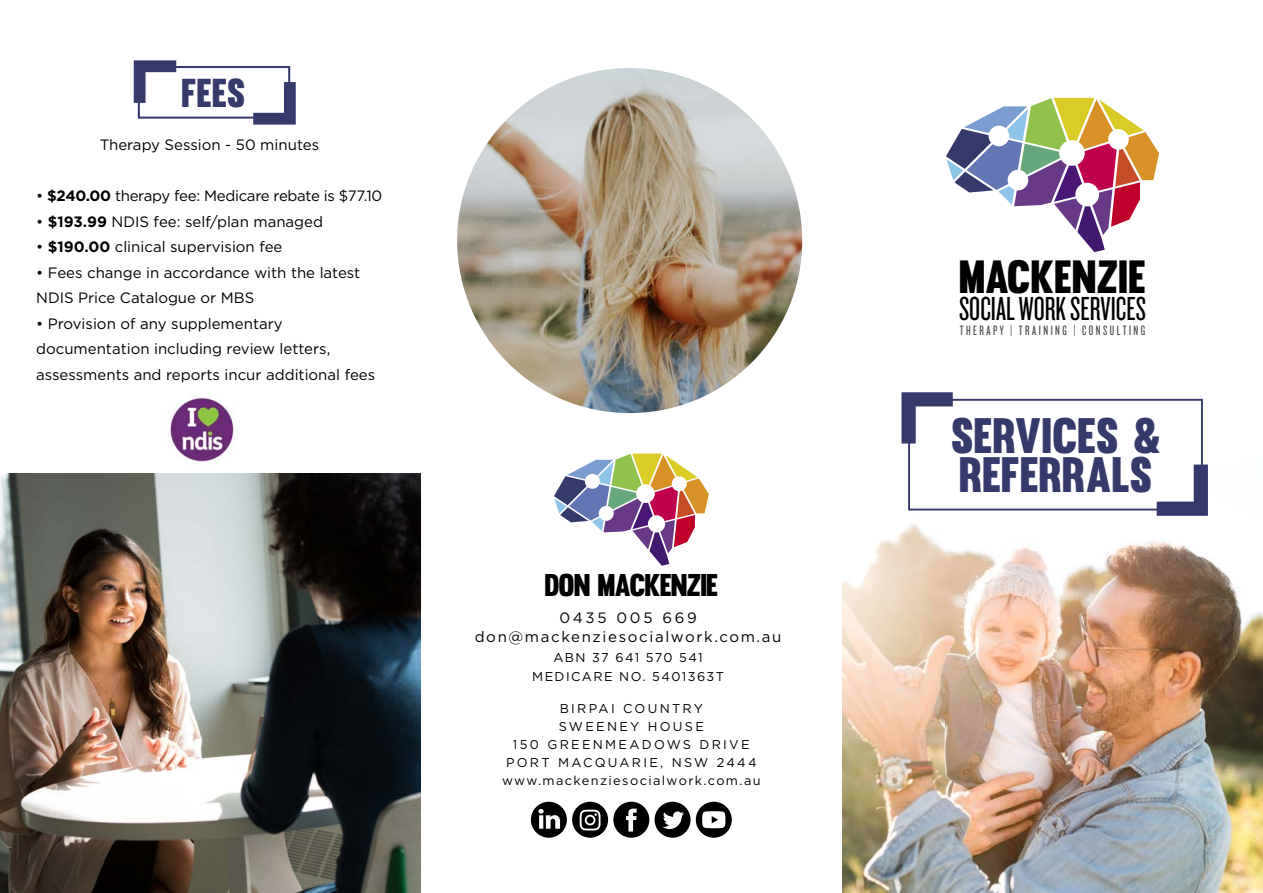
<style>
.page{position:relative;width:1263px;height:893px;background:#fff}
.page>*{position:absolute;margin:0;border:0;box-sizing:border-box;transform-origin:0 0}
.t1{font:48.75px/39px "Muro";letter-spacing:-.005em;color:#35396c}
.t2{font:45.6px "Muro";letter-spacing:-.005em;color:#000}
.t3{font:39.45px "Muro";color:#35396c}
.t4{font:34.65px "Knockout HTF27 Junior Bantamwt";color:#000}
.t5{font:30.75px "Muro";letter-spacing:-.03em;color:#000}
.t6{font:15px/25.5px "Gotham";color:#000}
.t7{font:15px "Gotham";letter-spacing:-.02em;color:#000}
.t8{font:15px/19.5px "Gotham";letter-spacing:.11em;color:#000;text-align:center}
.t9{font:14.1px "Knockout HTF27 Junior Bantamwt";letter-spacing:.18em;color:#484848}
.t10{font:12.75px/18px "Gotham";letter-spacing:.18em;color:#000;text-align:center}
.t11{font:12.75px/19.5px "Gotham";letter-spacing:.11em;color:#000;text-align:center}
.s1{font-weight:700}
</style>
<div class="page">
<img style="left:170px;top:397px;width:64px;height:65px">
<div style="left:138px;top:66px;width:152px;height:53px;border:2px solid #35396c"></div>
<img style="left:842px;top:97px;width:421px;height:796px">
<svg style="left:946px;top:98px;width:213px;height:154px"></svg>
<img style="left:457px;top:68px;width:345px;height:345px;border-radius:173px">
<img style="left:0;top:473px;width:421px;height:420px">
<div style="left:908px;top:399px;width:295px;height:111px;border:2px solid #35396c"></div>
<svg style="left:134px;top:60px;width:42px;height:43px"></svg>
<svg style="left:253px;top:82px;width:43px;height:43px"></svg>
<svg style="left:901px;top:392px;width:52px;height:51px"></svg>
<svg style="left:1157px;top:465px;width:51px;height:51px"></svg>
<svg style="left:554px;top:454px;width:155px;height:112px"></svg>
<div style="left:572px;top:802px;width:36px;height:36px;background:#000;border-radius:50%"></div>
<svg style="left:580px;top:810px;width:20px;height:20px"></svg>
<div style="left:613px;top:802px;width:36px;height:36px;background:#000;border-radius:50%"></div>
<svg style="left:626px;top:809px;width:11px;height:22px"></svg>
<div style="left:655px;top:802px;width:35px;height:36px;background:#000;border-radius:50%"></div>
<svg style="left:663px;top:811px;width:21px;height:19px"></svg>
<div style="left:531px;top:802px;width:36px;height:36px;background:#000;border-radius:50%"></div>
<svg style="left:538px;top:809px;width:22px;height:20px"></svg>
<div style="left:696px;top:802px;width:36px;height:36px;background:#000;border-radius:50%"></div>
<svg style="left:702px;top:811px;width:23px;height:17px"></svg>
<h3 class="t3" style="left:181px;top:69px;width:66px">FEES</h3>
<p class="t6" style="left:100px;top:132px;width:221px">Therapy Session - 50 minutes</p>
<p class="t7" style="left:36px;top:186px;width:348px">• <span class="s1">$240.00</span> therapy fee: Medicare rebate is $77.10</p>
<p class="t6" style="left:36px;top:208px;width:288px">• <span class="s1">$193.99</span> NDIS fee: self/plan managed</p>
<p class="t6" style="left:36px;top:234px;width:248px">• <span class="s1">$190.00</span> clinical supervision fee</p>
<p class="t6" style="left:36px;top:259px;width:326px">• Fees change in accordance with the latest<br>NDIS Price Catalogue or MBS</p>
<p class="t6" style="left:36px;top:310px;width:341px">• Provision of any supplementary documentation including review letters, assessments and reports incur additional fees</p>
<h3 class="t5" style="left:544px;top:567px;width:176px">DON MACKENZIE</h3>
<p class="t8" style="left:475px;top:607px;width:308px">0435 005 669 don@mackenziesocialwork.com.au</p>
<p class="t11" style="left:532px;top:647px;width:193px">ABN 37 641 570 541<br>MEDICARE NO. 5401363T</p>
<p class="t10" style="left:502px;top:699px;width:260px">BIRPAI COUNTRY<br>SWEENEY HOUSE<br>150 GREENMEADOWS DRIVE<br>PORT MACQUARIE, NSW 2444 www.mackenziesocialwork.com.au</p>
<h2 class="t2" style="left:959px;top:249px;width:189px">MACKENZIE</h2>
<h3 class="t4" style="left:959px;top:292px;width:188px">SOCIAL WORK SERVICES</h3>
<p class="t9" style="left:960px;top:323px;width:187px">THERAPY | TRAINING | CONSULTING</p>
<h1 class="t1" style="left:951px;top:416px;width:211px">SERVICES &amp;<br>REFERRALS</h1>
</div>
